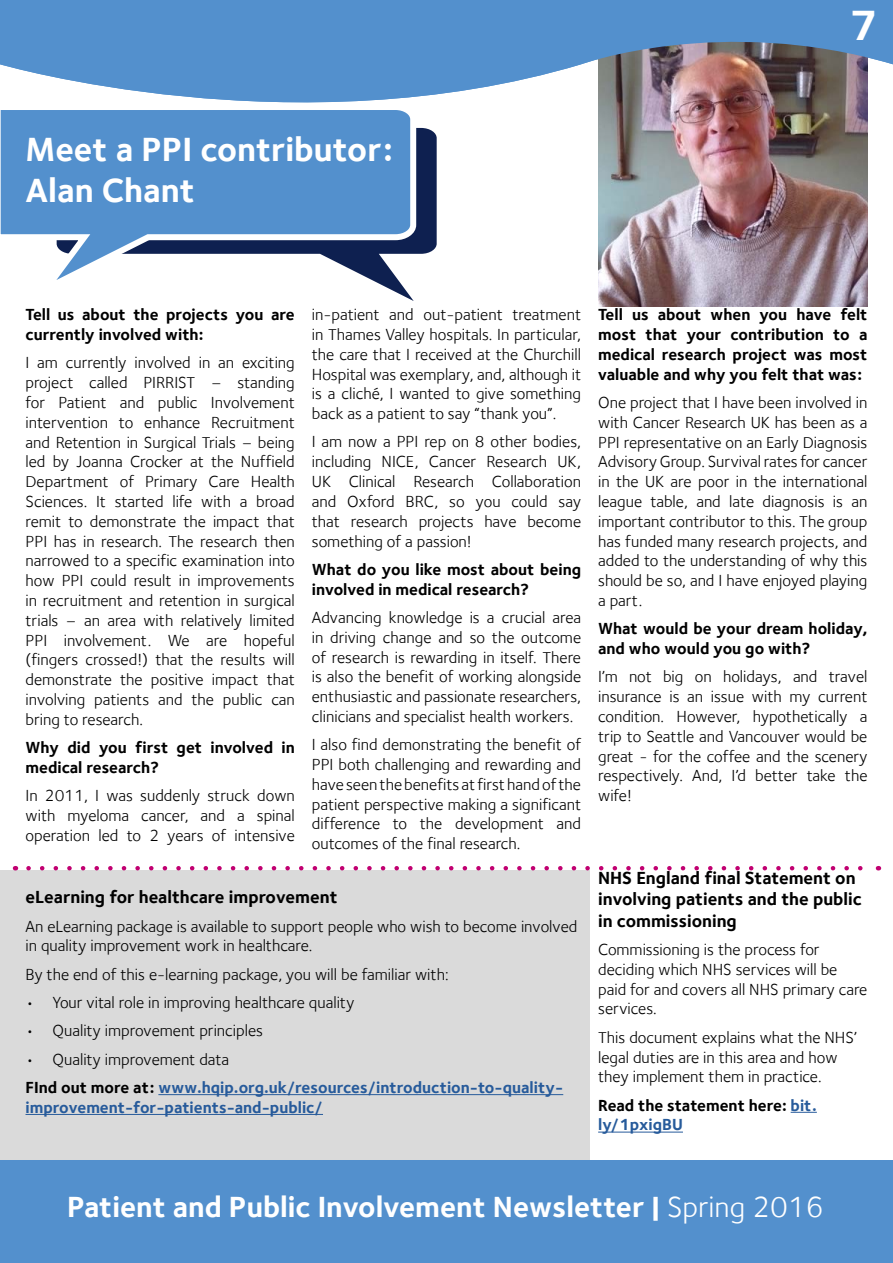
<style>
.page{position:relative;width:893px;height:1263px;background:#fff}
.page>*{position:absolute;margin:0;border:0;box-sizing:border-box;transform-origin:0 0}
.t1{font:700 43.5px "Foundry Sterling";color:#fff}
.t2{font:700 34.5px/41.4px "Foundry Sterling";color:#fff}
.t3{font:700 30px "Foundry Sterling";color:#fff}
.t4{font:700 18px/21.6px "Foundry Sterling";color:#000}
.t5{font:16.5px/19.8px "Foundry Sterling";color:#000;text-align:justify}
.t6{font:700 16.5px/19.8px "Foundry Sterling";color:#000}
.t7{font:700 16.5px/28.3px "Foundry Sterling";color:#275b9b}
.s1{font-weight:400;color:#000}
.s2{color:#000}
.s3{color:#275b9b}
.s4{font-weight:400}
</style>
<div class="page">
<div style="left:0;top:870px;width:590px;height:310px;background:#dadada"></div>
<img style="left:598px;top:150px;width:269px;height:156px">
<div style="left:0;top:1161px;width:893px;height:102px;background:#5390cd"></div>
<svg style="left:419px;top:150px;width:18px;height:104px;background:#172856"></svg>
<svg style="left:0;top:150px;width:419px;height:151px"></svg>
<svg style="left:0;top:0;width:893px;height:150px;fill:#5390cd"></svg>
<svg style="left:0;top:0;width:1px;height:149px"></svg>
<svg style="left:28px;top:866px;width:835px;height:4px"></svg>
<hr style="left:158px;top:1094px;width:405px;height:1px;background:#275b9b">
<hr style="left:26px;top:1114px;width:297px;height:1px;background:#275b9b">
<svg style="left:791px;top:1112px;width:26px;height:1px"></svg>
<hr style="left:598px;top:1132px;width:85px;height:1px;background:#275b9b">
<h2 class="t2" style="left:26px;top:128px;width:369px">Meet a PPI contributor:<br>Alan Chant</h2>
<h1 class="t1" style="left:849px;top:0;width:30px">7</h1>
<p class="t6" style="left:26px;top:305px;width:271px">Tell us about the projects you are currently involved with:</p>
<p class="t5" style="left:26px;top:353px;width:271px">I am currently involved in an exciting project called PIRRIST – standing for Patient and public Involvement intervention to enhance Recruitment and Retention in Surgical Trials – being led by Joanna Crocker at the Nuffield Department of Primary Care Health Sciences. It started life with a broad remit to demonstrate the impact that PPI has in research. The research then narrowed to a specific examination into how PPI could result in improvements in recruitment and retention in surgical trials – an area with relatively limited PPI involvement. We are hopeful (fingers crossed!) that the results will demonstrate the positive impact that involving patients and the public can bring to research.</p>
<p class="t6" style="left:26px;top:737px;width:271px">Why did you first get involved in medical research?</p>
<p class="t5" style="left:26px;top:786px;width:271px">In 2011, I was suddenly struck down with myeloma cancer, and a spinal operation led to 2 years of intensive</p>
<p class="t5" style="left:312px;top:305px;width:271px">in-patient and out-patient treatment in Thames Valley hospitals. In particular, the care that I received at the Churchill Hospital was exemplary, and, although it is a cliché, I wanted to give something back as a patient to say “thank you”.</p>
<p class="t5" style="left:312px;top:432px;width:271px">I am now a PPI rep on 8 other bodies, including NICE, Cancer Research UK, UK Clinical Research Collaboration and Oxford BRC, so you could say that research projects have become something of a passion!</p>
<p class="t6" style="left:312px;top:559px;width:271px">What do you like most about being involved in medical research?</p>
<p class="t5" style="left:312px;top:607px;width:271px">Advancing knowledge is a crucial area in driving change and so the outcome of research is rewarding in itself. There is also the benefit of working alongside enthusiastic and passionate researchers, clinicians and specialist health workers.</p>
<p class="t5" style="left:312px;top:735px;width:271px">I also find demonstrating the benefit of PPI both challenging and rewarding and have seen the benefits at first hand of the patient perspective making a significant difference to the development and outcomes of the final research.</p>
<p class="t4" style="left:26px;top:886px;width:314px">eLearning for healthcare improvement</p>
<p class="t5" style="left:26px;top:916px;width:553px">An eLearning package is available to support people who wish to become involved in quality improvement work in healthcare.</p>
<p class="t5" style="left:26px;top:964px;width:425px">By the end of this e-learning package, you will be familiar with:</p>
<p class="t5" style="left:26px;top:992px;width:330px">• Your vital role in improving healthcare quality</p>
<p class="t5" style="left:26px;top:1021px;width:239px">• Quality improvement principles</p>
<p class="t7" style="left:26px;top:1045px;width:539px"><span class="s1">• Quality improvement data<br></span><span class="s2">FInd out more at:</span> www.hqip.org.uk/resources/introduction-to-quality-</p>
<p class="t7" style="left:26px;top:1093px;width:299px">improvement-for-patients-and-public/</p>
<p class="t6" style="left:598px;top:304px;width:271px;text-align:justify">Tell us about when you have felt most that your contribution to a medical research project was most valuable and why you felt that was:</p>
<p class="t5" style="left:598px;top:392px;width:271px">One project that I have been involved in with Cancer Research UK has been as a PPI representative on an Early Diagnosis Advisory Group. Survival rates for cancer in the UK are poor in the international league table, and late diagnosis is an important contributor to this. The group has funded many research projects, and added to the understanding of why this should be so, and I have enjoyed playing a part.</p>
<p class="t6" style="left:598px;top:618px;width:271px">What would be your dream holiday, and who would you go with?</p>
<p class="t5" style="left:598px;top:667px;width:271px">I’m not big on holidays, and travel insurance is an issue with my current condition. However, hypothetically a trip to Seattle and Vancouver would be great - for the coffee and the scenery respectively. And, I’d better take the wife!</p>
<p class="t4" style="left:598px;top:866px;width:265px">NHS England final Statement on involving patients and the public in commissioning</p>
<p class="t5" style="left:598px;top:939px;width:271px;text-align:left">Commissioning is the process for deciding which NHS services will be paid for and covers all NHS primary care services.</p>
<p class="t5" style="left:598px;top:1027px;width:261px;text-align:left">This document explains what the NHS’ legal duties are in this area and how they implement them in practice.</p>
<p class="t6" style="left:598px;top:1095px;width:220px">Read the statement here: <span class="s3">bit. ly/1pxigBU</span></p>
<h3 class="t3" style="left:67px;top:1189px;width:758px">Patient and Public Involvement Newsletter | <span class="s4">Spring 2016</span></h3>
</div>
